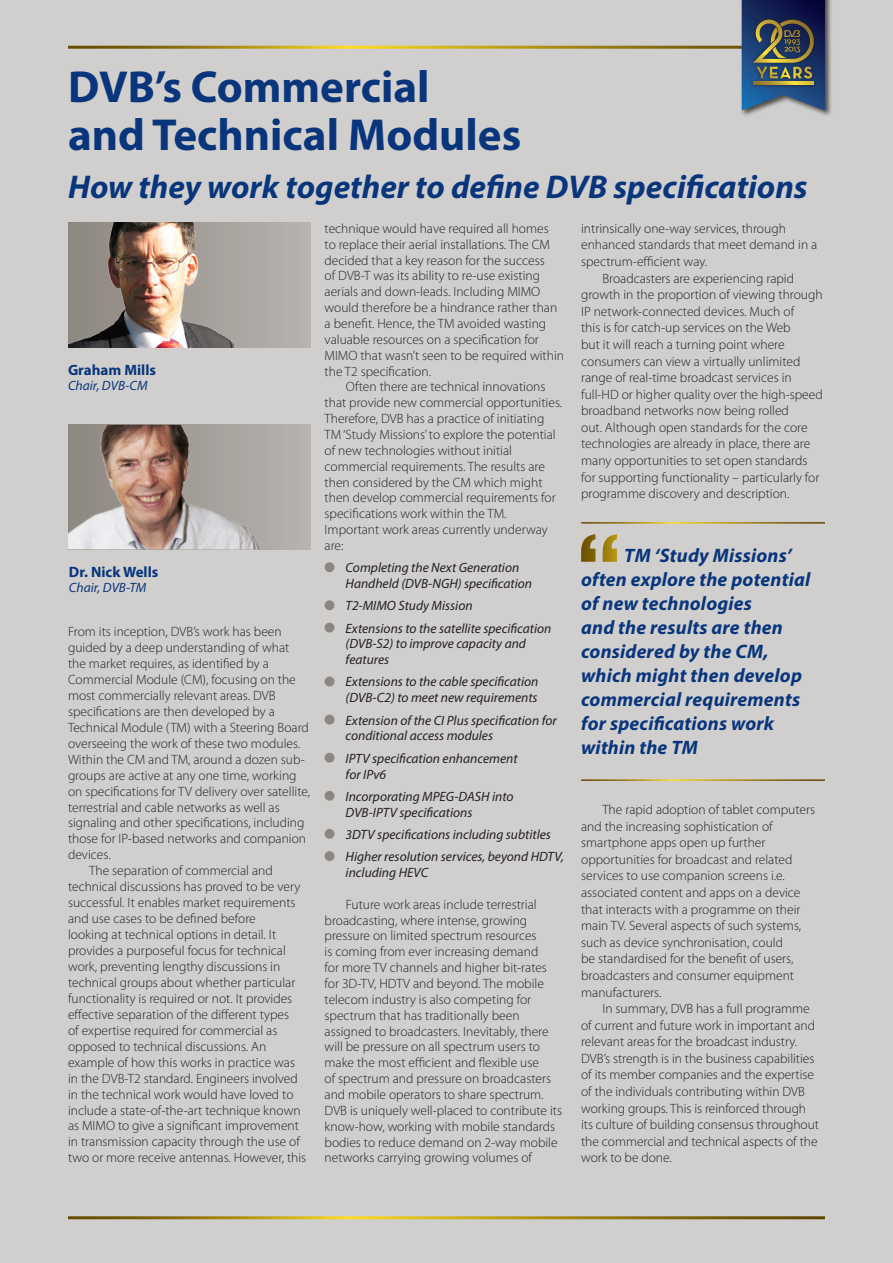
<style>
.page{position:relative;width:893px;height:1263px;background:#d0cfcd}
.page>*{position:absolute;margin:0;border:0;box-sizing:border-box;transform-origin:0 0}
.t1{font:700 45px/48px "Myriad Pro";color:#08357c}
.t2{font:italic 700 33px "Myriad Pro";color:#08357c}
.t3{font:italic 700 19.5px/24px "Myriad Pro";letter-spacing:.01em;color:#08357c}
.t4{font:700 15px "Myriad Pro";color:#08357c}
.t5{font:300 13.5px/15.9px "Myriad Pro";color:#231f20}
.t6{font:italic 13.5px/15.9px "Myriad Pro";color:#231f20}
.t7{font:italic 13.5px "Myriad Pro";color:#08357c}
</style>
<div class="page">
<div style="left:325px;top:562px;width:9px;height:10px;background:#8d8781;border-radius:50%"></div>
<div style="left:325px;top:600px;width:9px;height:10px;background:#8d8781;border-radius:50%"></div>
<div style="left:325px;top:623px;width:9px;height:9px;background:#8d8781;border-radius:50%"></div>
<div style="left:325px;top:676px;width:9px;height:10px;background:#8d8781;border-radius:50%"></div>
<div style="left:325px;top:715px;width:9px;height:9px;background:#8d8781;border-radius:50%"></div>
<div style="left:325px;top:753px;width:9px;height:10px;background:#8d8781;border-radius:50%"></div>
<div style="left:325px;top:791px;width:9px;height:10px;background:#8d8781;border-radius:50%"></div>
<div style="left:325px;top:829px;width:9px;height:10px;background:#8d8781;border-radius:50%"></div>
<div style="left:325px;top:851px;width:9px;height:10px;background:#8d8781;border-radius:50%"></div>
<img style="left:68px;top:425px;width:243px;height:124px">
<div style="left:68px;top:223px;width:243px;height:124px;background:#b1aca8"></div>
<img style="left:68px;top:223px;width:166px;height:124px">
<hr style="left:68px;top:46px;width:757px;height:3px;background:#fff">
<hr style="left:68px;top:1216px;width:757px;height:3px;background:#fff">
<hr style="left:581px;top:522px;width:244px;height:2px;background:#fff">
<hr style="left:581px;top:779px;width:244px;height:2px;background:#fff">
<svg style="left:581px;top:534px;width:36px;height:28px"></svg>
<div style="left:740px;top:0;width:92px;height:117px;background:#231f20;opacity:.75"></div>
<svg style="left:742px;top:0;width:83px;height:110px;background:#3c4e62"></svg>
<h1 class="t1" style="left:68px;top:61px;width:455px">DVB’s Commercial<br>and Technical Modules</h1>
<h2 class="t2" style="left:68px;top:165px;width:741px">How they work together to define DVB specifications</h2>
<p class="t4" style="left:68px;top:360px;width:90px">Graham Mills</p>
<p class="t7" style="left:68px;top:377px;width:81px">Chair, DVB-CM</p>
<p class="t4" style="left:69px;top:562px;width:91px">Dr. Nick Wells</p>
<p class="t7" style="left:69px;top:579px;width:79px">Chair, DVB-TM</p>
<p class="t5" style="left:68px;top:623px;width:215px">From its inception, DVB’s work has been</p>
<p class="t5" style="left:68px;top:639px;width:223px">guided by a deep understanding of what</p>
<p class="t5" style="left:68px;top:655px;width:202px">the market requires, as identified by a</p>
<p class="t5" style="left:68px;top:671px;width:229px">Commercial Module (CM), focusing on the</p>
<p class="t5" style="left:68px;top:687px;width:209px">most commercially relevant areas. DVB</p>
<p class="t5" style="left:68px;top:703px;width:208px">specifications are then developed by a</p>
<p class="t5" style="left:68px;top:719px;width:242px">Technical Module (TM) with a Steering Board</p>
<p class="t5" style="left:68px;top:735px;width:234px">overseeing the work of these two modules.</p>
<p class="t5" style="left:68px;top:751px;width:238px">Within the CM and TM, around a dozen sub-</p>
<p class="t5" style="left:68px;top:767px;width:230px">groups are active at any one time, working</p>
<p class="t5" style="left:68px;top:783px;width:244px">on specifications for TV delivery over satellite,</p>
<p class="t5" style="left:68px;top:799px;width:213px">terrestrial and cable networks as well as</p>
<p class="t5" style="left:68px;top:815px;width:238px">signaling and other specifications, including</p>
<p class="t5" style="left:68px;top:831px;width:240px">those for IP-based networks and companion</p>
<p class="t5" style="left:68px;top:847px;width:44px">devices.</p>
<p class="t5" style="left:89px;top:863px;width:185px">The separation of commercial and</p>
<p class="t5" style="left:68px;top:879px;width:234px">technical discussions has proved to be very</p>
<p class="t5" style="left:68px;top:895px;width:229px">successful. It enables market requirements</p>
<p class="t5" style="left:68px;top:910px;width:189px">and use cases to be defined before</p>
<p class="t5" style="left:68px;top:926px;width:210px">looking at technical options in detail. It</p>
<p class="t5" style="left:68px;top:942px;width:219px">provides a purposeful focus for technical</p>
<p class="t5" style="left:68px;top:958px;width:214px">work, preventing lengthy discussions in</p>
<p class="t5" style="left:68px;top:974px;width:229px">technical groups about whether particular</p>
<p class="t5" style="left:68px;top:990px;width:226px">functionality is required or not. It provides</p>
<p class="t5" style="left:68px;top:1006px;width:222px">effective separation of the different types</p>
<p class="t5" style="left:68px;top:1022px;width:211px">of expertise required for commercial as</p>
<p class="t5" style="left:68px;top:1038px;width:200px">opposed to technical discussions. An</p>
<p class="t5" style="left:68px;top:1054px;width:229px">example of how this works in practice was</p>
<p class="t5" style="left:68px;top:1070px;width:231px">in the DVB-T2 standard. Engineers involved</p>
<p class="t5" style="left:68px;top:1086px;width:227px">in the technical work would have loved to</p>
<p class="t5" style="left:68px;top:1102px;width:234px">include a state-of-the-art technique known</p>
<p class="t5" style="left:68px;top:1118px;width:232px">as MIMO to give a significant improvement</p>
<p class="t5" style="left:68px;top:1134px;width:233px">in transmission capacity through the use of</p>
<p class="t5" style="left:68px;top:1150px;width:240px">two or more receive antennas. However, this</p>
<p class="t5" style="left:325px;top:220px;width:241px">technique would have required all homes<br>to replace their aerial installations. The CM decided that a key reason for the success<br>of DVB-T was its ability to re-use existing aerials and down-leads. Including MIMO would therefore be a hindrance rather than a benefit. Hence, the TM avoided wasting valuable resources on a specification for MIMO that wasn’t seen to be required within the T2 specification.</p>
<p class="t5" style="left:325px;top:379px;width:239px;text-indent:21px">Often there are technical innovations that provide new commercial opportunities.<br>Therefore, DVB has a practice of initiating TM ‘Study Missions’ to explore the potential of new technologies without initial commercial requirements. The results are then considered by the CM which might then develop commercial requirements for specifications work within the TM.<br>Important work areas currently underway are:</p>
<p class="t6" style="left:346px;top:559px;width:188px">Completing the Next Generation<br>Handheld (DVB-NGH) specification</p>
<p class="t6" style="left:346px;top:594px;width:207px;line-height:22.2px">T2-MIMO Study Mission<br>Extensions to the satellite specification</p>
<p class="t6" style="left:346px;top:636px;width:182px">(DVB-S2) to improve capacity and features</p>
<p class="t6" style="left:346px;top:674px;width:194px">Extensions to the cable specification (DVB-C2) to meet new requirements</p>
<p class="t6" style="left:346px;top:712px;width:213px">Extension of the CI Plus specification for conditional access modules</p>
<p class="t6" style="left:346px;top:750px;width:173px">IPTV specification enhancement for IPv6</p>
<p class="t6" style="left:346px;top:788px;width:170px">Incorporating MPEG-DASH into<br>DVB-IPTV specifications</p>
<p class="t6" style="left:346px;top:823px;width:220px;line-height:22.2px">3DTV specifications including subtitles<br>Higher resolution services, beyond HDTV,</p>
<p class="t6" style="left:346px;top:864px;width:84px">including HEVC</p>
<p class="t5" style="left:325px;top:896px;width:239px;text-indent:21px">Future work areas include terrestrial broadcasting, where intense, growing pressure on limited spectrum resources<br>is coming from ever increasing demand<br>for more TV channels and higher bit-rates for 3D-TV, HDTV and beyond. The mobile telecom industry is also competing for spectrum that has traditionally been assigned to broadcasters. Inevitably, there will be pressure on all spectrum users to make the most efficient and flexible use<br>of spectrum and pressure on broadcasters and mobile operators to share spectrum.<br>DVB is uniquely well-placed to contribute its know-how, working with mobile standards bodies to reduce demand on 2-way mobile networks carrying growing volumes of</p>
<p class="t5" style="left:581px;top:220px;width:206px">intrinsically one-way services, through</p>
<p class="t5" style="left:581px;top:237px;width:238px">enhanced standards that meet demand in a</p>
<p class="t5" style="left:581px;top:253px;width:128px">spectrum-efficient way.</p>
<p class="t5" style="left:602px;top:270px;width:193px">Broadcasters are experiencing rapid</p>
<p class="t5" style="left:581px;top:287px;width:243px">growth in the proportion of viewing through</p>
<p class="t5" style="left:581px;top:303px;width:215px">IP network-connected devices. Much of</p>
<p class="t5" style="left:581px;top:320px;width:211px">this is for catch-up services on the Web</p>
<p class="t5" style="left:581px;top:336px;width:205px">but it will reach a turning point where</p>
<p class="t5" style="left:581px;top:353px;width:221px">consumers can view a virtually unlimited</p>
<p class="t5" style="left:581px;top:369px;width:212px">range of real-time broadcast services in</p>
<p class="t5" style="left:581px;top:386px;width:243px">full-HD or higher quality over the high-speed</p>
<p class="t5" style="left:581px;top:403px;width:209px">broadband networks now being rolled</p>
<p class="t5" style="left:581px;top:419px;width:228px">out. Although open standards for the core</p>
<p class="t5" style="left:581px;top:436px;width:231px">technologies are already in place, there are</p>
<p class="t5" style="left:581px;top:452px;width:228px">many opportunities to set open standards</p>
<p class="t5" style="left:581px;top:469px;width:240px">for supporting functionality – particularly for</p>
<p class="t5" style="left:581px;top:486px;width:210px">programme discovery and description.</p>
<h3 class="t3" style="left:581px;top:543px;width:231px;text-indent:43px">TM ‘Study Missions’ often explore the potential of new technologies<br>and the results are then considered by the CM, which might then develop commercial requirements for specifications work within the TM</h3>
<p class="t5" style="left:581px;top:801px;width:235px;line-height:16.6px;text-indent:21px">The rapid adoption of tablet computers and the increasing sophistication of smartphone apps open up further opportunities for broadcast and related services to use companion screens i.e. associated content and apps on a device that interacts with a programme on their main TV. Several aspects of such systems, such as device synchronisation, could<br>be standardised for the benefit of users, broadcasters and consumer equipment manufacturers.</p>
<p class="t5" style="left:581px;top:1000px;width:239px;line-height:16.6px;text-indent:21px">In summary, DVB has a full programme of current and future work in important and relevant areas for the broadcast industry.<br>DVB’s strength is in the business capabilities of its member companies and the expertise of the individuals contributing within DVB working groups. This is reinforced through its culture of building consensus throughout the commercial and technical aspects of the work to be done.</p>
</div>
